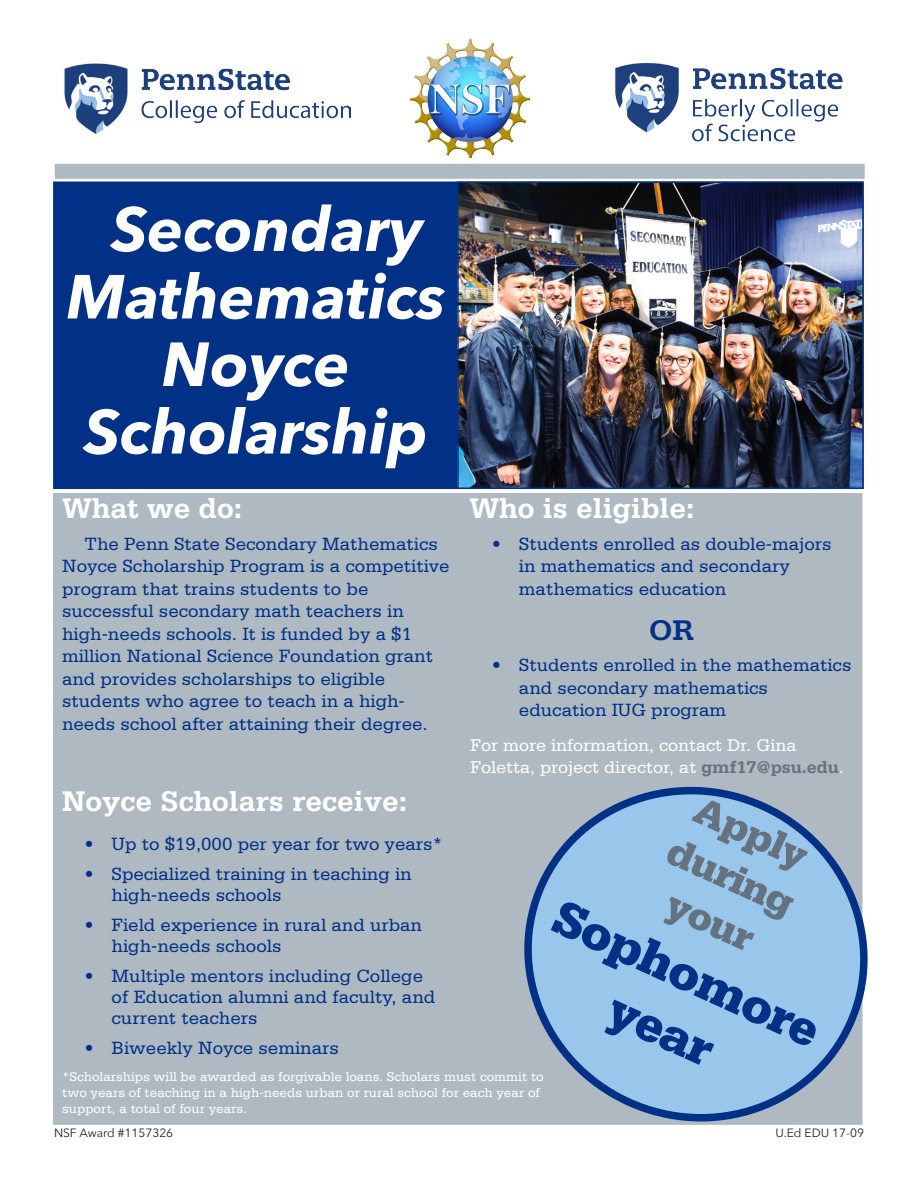
<style>
.page{position:relative;width:918px;height:1188px;background:#fff}
.page>*{position:absolute;margin:0;border:0;box-sizing:border-box;transform-origin:0 0}
.t1{font:italic 700 61.5px/67.5px "Avenir Next";color:#fff;text-align:center}
.Headline_-_Section_h{font:900 51px/61.2px "Serifa Std";color:#003186;text-align:center}
.Headline_-_Section_h-2{font:900 40.5px/48.6px "Serifa Std";color:#64737f;text-align:center}
.Headline_-_ad_subhea{font:700 30px "Serifa Std";color:#fff}
.t2{font:700 30px "Serifa Std";color:#003186}
.Headline_-_ad_subhea-2{font:18.75px/22.5px "Serifa Std";color:#003186}
.t3{font:18px/21.6px "Serifa Std";color:#fff}
.t4{font:13.5px/16.2px "Serifa Std";color:#fff}
.Display_text_-_photo{font:12px "Avenir Next";color:#231f20}
.s1{font-weight:700;color:#64737f}
</style>
<div class="page">
<div style="left:55px;top:164px;width:810px;height:15px;background:#afb9c2"></div>
<img style="left:64px;top:63px;width:287px;height:71px">
<div style="left:53px;top:182px;width:811px;height:307px;background:#003186"></div>
<img style="left:460px;top:185px;width:401px;height:301px">
<div style="left:457px;top:182px;width:407px;height:307px;border:2px solid #003186"></div>
<div style="left:53px;top:493px;width:809px;height:632px;background:#afb9c2"></div>
<img style="left:410px;top:38px;width:121px;height:120px">
<svg style="left:495px;top:758px;width:373px;height:367px"></svg>
<img style="left:615px;top:63px;width:228px;height:79px">
<p class="t1" style="left:66px;top:195px;width:381px">Secondary<br>Mathematics<br>Noyce<br>Scholarship</p>
<p class="Headline_-_ad_subhea" style="left:62px;top:491px;width:182px">What we do:</p>
<p class="Headline_-_ad_subhea-2" style="left:62px;top:533px;width:389px;text-indent:22px">The Penn State Secondary Mathematics Noyce Scholarship Program is a competitive program that trains students to be successful secondary math teachers in high-needs schools. It is funded by a $1 million National Science Foundation grant and provides scholarships to eligible students who agree to teach in a high&shy;needs school after attaining their degree.</p>
<p class="Headline_-_ad_subhea" style="left:62px;top:784px;width:347px">Noyce Scholars receive:</p>
<p class="Headline_-_ad_subhea-2" style="left:85px;top:833px;width:360px">• Up to $19,000 per year for two years*</p>
<p class="Headline_-_ad_subhea-2" style="left:112px;top:863px;width:302px;line-height:21px;text-indent:-27px">• Specialized training in teaching in high-needs schools</p>
<p class="Headline_-_ad_subhea-2" style="left:112px;top:914px;width:312px;line-height:21px;text-indent:-27px">• Field experience in rural and urban high-needs schools</p>
<p class="Headline_-_ad_subhea-2" style="left:112px;top:965px;width:325px;line-height:21px;text-indent:-27px">• Multiple mentors including College of Education alumni and faculty, and current teachers</p>
<p class="Headline_-_ad_subhea-2" style="left:85px;top:1037px;width:256px">• Biweekly Noyce seminars</p>
<p class="Headline_-_ad_subhea" style="left:469px;top:491px;width:226px">Who is eligible:</p>
<p class="Headline_-_ad_subhea-2" style="left:519px;top:533px;width:314px;text-indent:-27px">• Students enrolled as double-majors in mathematics and secondary mathematics education</p>
<p class="t2" style="left:649px;top:612px;width:46px">OR</p>
<p class="Headline_-_ad_subhea-2" style="left:519px;top:654px;width:334px;text-indent:-27px">• Students enrolled in the mathematics and secondary mathematics education IUG program</p>
<p class="t3" style="left:470px;top:735px;width:375px">For more information, contact Dr. Gina<br>Foletta, project director, at <span class="s1">gmf17@psu.edu</span>.</p>
<p class="Headline_-_Section_h-2" style="left:699px;top:782px;width:137px;rotate:24deg">Apply during your</p>
<p class="Headline_-_Section_h" style="left:570px;top:885px;width:288px;rotate:25deg">Sophomore year</p>
<p class="t4" style="left:62px;top:1068px;width:483px">*Scholarships will be awarded as forgivable loans. Scholars must commit to two years of teaching in a high-needs urban or rural school for each year of support, a total of four years.</p>
<p class="Display_text_-_photo" style="left:54px;top:1123px;width:121px">NSF Award #1157326</p>
<p class="Display_text_-_photo" style="left:776px;top:1123px;width:90px">U.Ed EDU 17-09</p>
</div>
